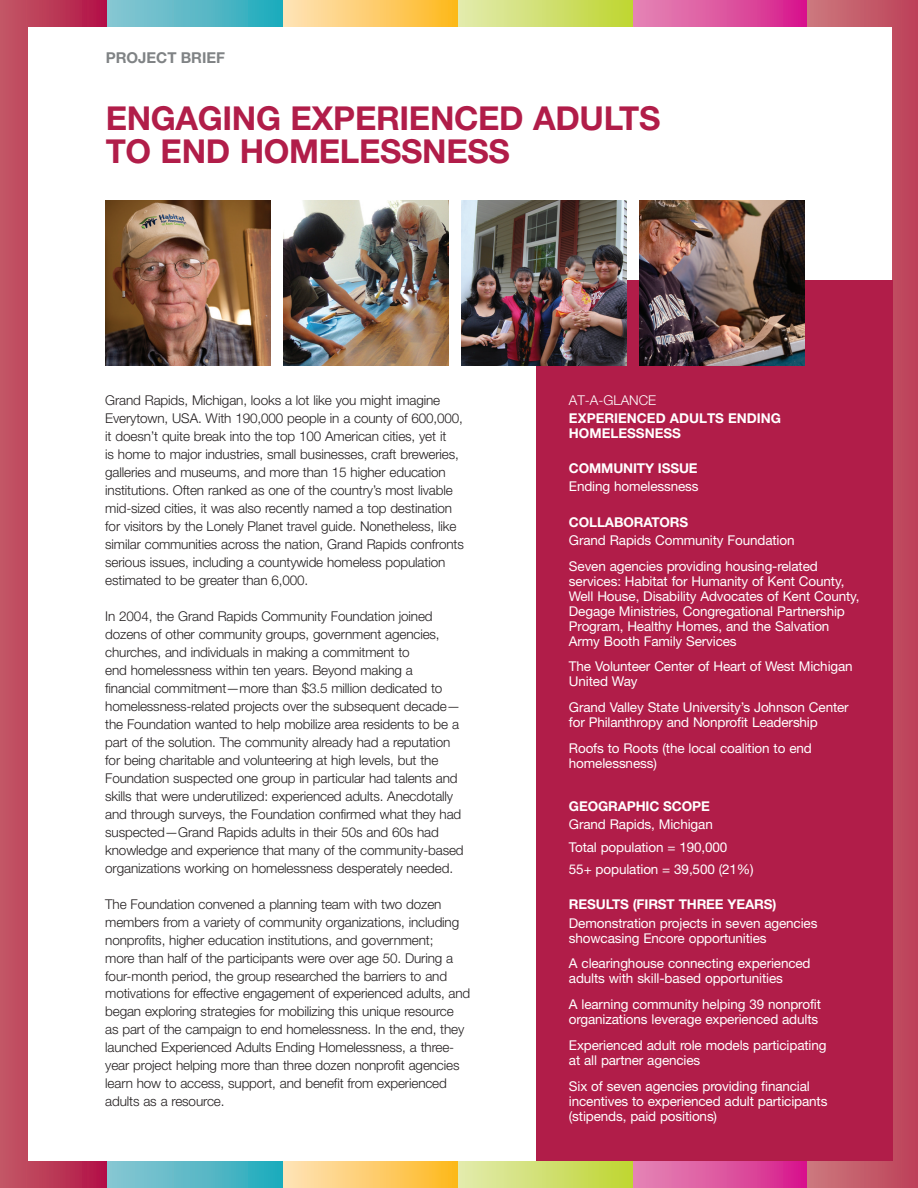
<style>
.page{position:relative;width:918px;height:1188px;background:#fff}
.page>*{position:absolute;margin:0;border:0;box-sizing:border-box;transform-origin:0 0}
.t1{font:700 33px/33px "Helvetica Neue LT Std";letter-spacing:-.01em;color:#b11d49}
.t2{font:700 15px "Helvetica Neue LT Std";color:#808385}
.t3{font:300 13.5px/18px "Helvetica Neue LT Std";letter-spacing:-.01em;color:#231f20}
.t4{font:13.5px/15px "Helvetica Neue LT Std";letter-spacing:-.01em;color:#fff}
.t5{font:700 13.5px/15px "Helvetica Neue LT Std";letter-spacing:-.01em;color:#fff}
.t6{font:300 13.5px "Helvetica Neue LT Std";color:#fff}
</style>
<div class="page">
<div style="left:632px;top:0;width:176px;height:1188px;background:linear-gradient(to right,#e58cb6,#d71b8c)"></div>
<div style="left:808px;top:0;width:110px;height:1188px;background:linear-gradient(to right,#cc797e,#bd4159)"></div>
<div style="left:0;top:0;width:107px;height:1188px;background:linear-gradient(to right,#c35a66,#b21147)"></div>
<div style="left:457px;top:0;width:175px;height:1188px;background:linear-gradient(to right,#e3ebb0,#bfd532)"></div>
<div style="left:282px;top:0;width:175px;height:1188px;background:linear-gradient(to right,#fee3bc,#fdb91f)"></div>
<div style="left:107px;top:0;width:175px;height:1188px;background:linear-gradient(to right,#8ec7d3,#22abbc)"></div>
<div style="left:28px;top:27px;width:864px;height:1134px;background:#fff"></div>
<div style="left:536px;top:281px;width:357px;height:880px;background:#b11d49"></div>
<img style="left:640px;top:201px;width:165px;height:165px">
<img style="left:106px;top:201px;width:165px;height:165px">
<img style="left:462px;top:201px;width:165px;height:165px">
<img style="left:284px;top:201px;width:165px;height:165px">
<p class="t2" style="left:106px;top:48px;width:121px">PROJECT BRIEF</p>
<h1 class="t1" style="left:106px;top:101px;width:556px">ENGAGING EXPERIENCED ADULTS<br>TO END HOMELESSNESS</h1>
<p class="t3" style="left:105px;top:391px;width:360px">Grand Rapids, Michigan, looks a lot like you might imagine Everytown, USA. With 190,000 people in a county of 600,000, it doesn’t quite break into the top 100 American cities, yet it<br>is home to major industries, small businesses, craft breweries, galleries and museums, and more than 15 higher education institutions. Often ranked as one of the country’s most livable mid-sized cities, it was also recently named a top destination for visitors by the Lonely Planet travel guide. Nonetheless, like similar communities across the nation, Grand Rapids confronts serious issues, including a countywide homeless population estimated to be greater than 6,000.</p>
<p class="t3" style="left:105px;top:606px;width:360px">In 2004, the Grand Rapids Community Foundation joined dozens of other community groups, government agencies, churches, and individuals in making a commitment to<br>end homelessness within ten years. Beyond making a<br>financial commitment—more than $3.5 million dedicated to homelessness-related projects over the subsequent decade— the Foundation wanted to help mobilize area residents to be a part of the solution. The community already had a reputation for being charitable and volunteering at high levels, but the Foundation suspected one group in particular had talents and skills that were underutilized: experienced adults. Anecdotally and through surveys, the Foundation confirmed what they had suspected—Grand Rapids adults in their 50s and 60s had knowledge and experience that many of the community-based organizations working on homelessness desperately needed.</p>
<p class="t3" style="left:105px;top:894px;width:367px">The Foundation convened a planning team with two dozen members from a variety of community organizations, including nonprofits, higher education institutions, and government;<br>more than half of the participants were over age 50. During a four-month period, the group researched the barriers to and motivations for effective engagement of experienced adults, and began exploring strategies for mobilizing this unique resource as part of the campaign to end homelessness. In the end, they launched Experienced Adults Ending Homelessness, a three&shy;year project helping more than three dozen nonprofit agencies learn how to access, support, and benefit from experienced adults as a resource.</p>
<p class="t6" style="left:569px;top:392px;width:89px">AT-A-GLANCE</p>
<p class="t5" style="left:569px;top:410px;width:214px">EXPERIENCED ADULTS ENDING<br>HOMELESSNESS</p>
<p class="t5" style="left:569px;top:460px;width:130px">COMMUNITY ISSUE</p>
<p class="t4" style="left:569px;top:479px;width:131px">Ending homelessness</p>
<p class="t5" style="left:569px;top:514px;width:121px">COLLABORATORS</p>
<p class="t4" style="left:569px;top:527px;width:250px;line-height:25.8px">Grand Rapids Community Foundation<br>Seven agencies providing housing-related</p>
<p class="t4" style="left:569px;top:573px;width:292px">services: Habitat for Humanity of Kent County, Well House, Disability Advocates of Kent County, Degage Ministries, Congregational Partnership Program, Healthy Homes, and the Salvation Army Booth Family Services</p>
<p class="t4" style="left:569px;top:659px;width:285px">The Volunteer Center of Heart of West Michigan<br>United Way</p>
<p class="t4" style="left:569px;top:700px;width:281px">Grand Valley State University’s Johnson Center for Philanthropy and Nonprofit Leadership</p>
<p class="t4" style="left:569px;top:741px;width:244px">Roofs to Roots (the local coalition to end homelessness)</p>
<p class="t5" style="left:569px;top:798px;width:142px">GEOGRAPHIC SCOPE</p>
<p class="t4" style="left:569px;top:813px;width:186px;line-height:22.5px">Grand Rapids, Michigan<br>Total population = 190,000<br>55+ population = 39,500 (21%)</p>
<p class="t5" style="left:569px;top:897px;width:209px">RESULTS (FIRST THREE YEARS)</p>
<p class="t4" style="left:569px;top:915px;width:250px">Demonstration projects in seven agencies showcasing Encore opportunities</p>
<p class="t4" style="left:569px;top:956px;width:243px">A clearinghouse connecting experienced adults with skill-based opportunities</p>
<p class="t4" style="left:569px;top:997px;width:254px">A learning community helping 39 nonprofit organizations leverage experienced adults</p>
<p class="t4" style="left:569px;top:1038px;width:259px">Experienced adult role models participating at all partner agencies</p>
<p class="t4" style="left:569px;top:1078px;width:260px">Six of seven agencies providing financial incentives to experienced adult participants (stipends, paid positions)</p>
</div>
